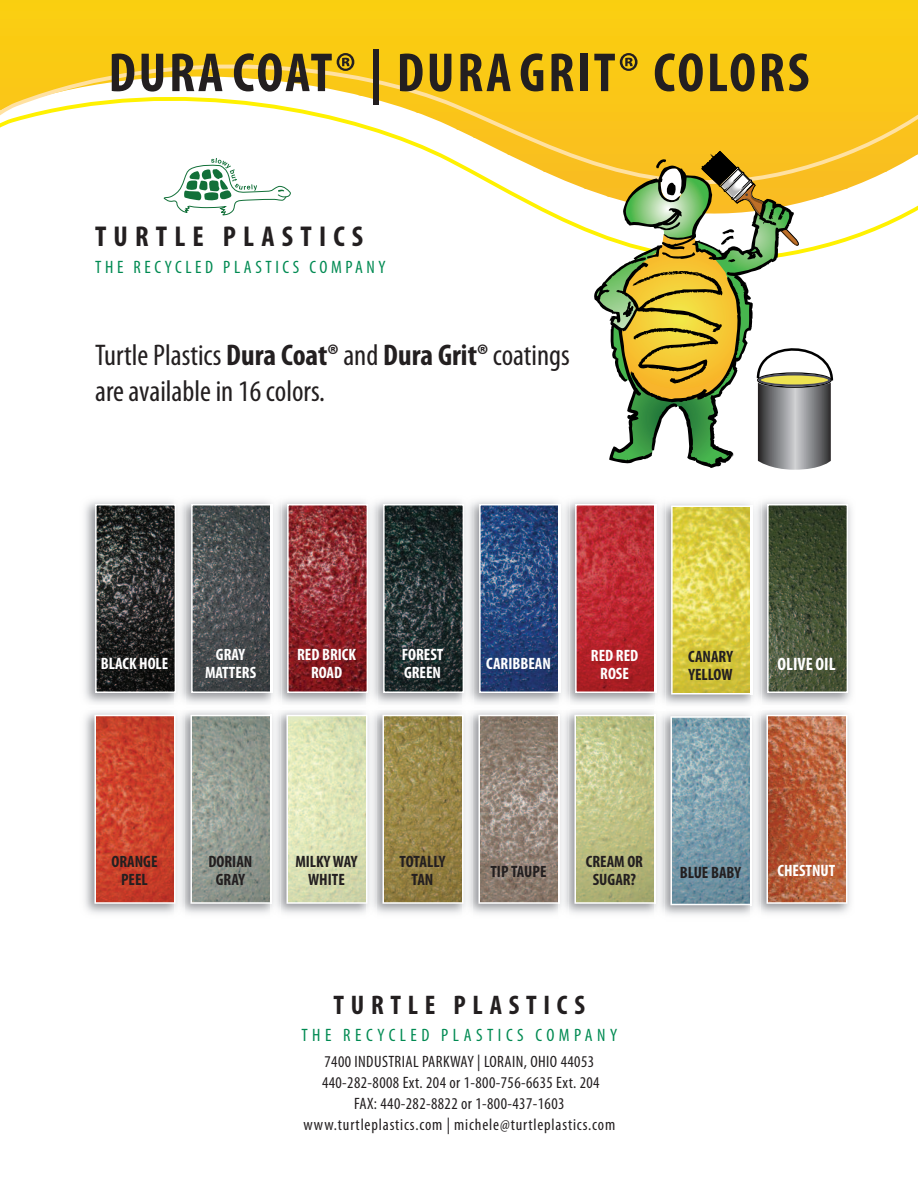
<style>
.page{position:relative;width:918px;height:1188px;background:#fff}
.page>*{position:absolute;margin:0;border:0;box-sizing:border-box;transform-origin:0 0}
.t1{font:700 condensed 55.5px "Myriad Pro";letter-spacing:.05em;color:#231f20}
.t2{font:condensed 30px/36px "Myriad Pro";color:#231f20}
.t3{font:700 condensed 28.8px "Myriad Pro";letter-spacing:.25em;color:#231f20}
.t4{font:700 condensed 27px "Myriad Pro";letter-spacing:.25em;color:#231f20}
.t5{font:condensed 18px "Myriad Pro";letter-spacing:.25em;color:#008a52}
.t6{font:condensed 18px "Myriad Pro";letter-spacing:.21em;color:#008a52}
.t7{font:700 condensed 18px "Myriad Pro";color:#fff}
.t8{font:condensed 16.5px/21px "Myriad Pro";letter-spacing:.025em;color:#231f20;text-align:center}
.t9{font:700 condensed 16.5px/18px "Myriad Pro";color:#231f20;text-align:center}
.t10{font:700 condensed 16.5px/18px "Myriad Pro";color:#fff;text-align:center}
.s1{font-weight:700}
</style>
<div class="page">
<img style="left:185px;top:500px;width:470px;height:204px">
<img style="left:194px;top:507px;width:75px;height:183px">
<div style="left:191px;top:504px;width:81px;height:189px;border:2px solid #fff"></div>
<svg style="left:0;top:0;width:918px;height:226px"></svg>
<img style="left:482px;top:507px;width:75px;height:183px">
<div style="left:479px;top:504px;width:81px;height:189px;border:2px solid #fff"></div>
<img style="left:386px;top:507px;width:75px;height:183px">
<div style="left:383px;top:504px;width:81px;height:189px;border:2px solid #fff"></div>
<img style="left:559px;top:504px;width:1px;height:189px">
<img style="left:578px;top:507px;width:75px;height:183px">
<div style="left:575px;top:504px;width:81px;height:189px;border:2px solid #fff"></div>
<img style="left:655px;top:502px;width:96px;height:203px">
<img style="left:655px;top:504px;width:1px;height:189px">
<img style="left:674px;top:509px;width:75px;height:182px">
<div style="left:671px;top:506px;width:81px;height:188px;border:2px solid #fff"></div>
<img style="left:84px;top:500px;width:101px;height:204px">
<img style="left:98px;top:507px;width:75px;height:183px">
<div style="left:95px;top:504px;width:81px;height:189px;border:2px solid #fff"></div>
<img style="left:271px;top:504px;width:1px;height:189px">
<img style="left:290px;top:507px;width:75px;height:183px">
<div style="left:287px;top:504px;width:81px;height:189px;border:2px solid #fff"></div>
<svg style="left:592px;top:151px;width:242px;height:319px"></svg>
<div style="left:757px;top:372px;width:75px;height:16px;border:1px solid #050504;border-radius:50%"></div>
<div style="left:760px;top:375px;width:69px;height:10px;background:#eee251;border-radius:50%"></div>
<div style="left:759px;top:374px;width:71px;height:12px;border:2px solid #474859;border-radius:50%"></div>
<svg style="left:163px;top:158px;width:128px;height:58px"></svg>
<img style="left:462px;top:711px;width:96px;height:203px">
<img style="left:481px;top:718px;width:76px;height:183px">
<div style="left:478px;top:715px;width:82px;height:189px;border:2px solid #fff"></div>
<img style="left:174px;top:711px;width:96px;height:203px">
<img style="left:193px;top:718px;width:76px;height:183px">
<div style="left:190px;top:715px;width:82px;height:189px;border:2px solid #fff"></div>
<img style="left:377px;top:711px;width:85px;height:203px">
<img style="left:385px;top:718px;width:76px;height:183px">
<div style="left:382px;top:715px;width:82px;height:189px;border:2px solid #fff"></div>
<img style="left:569px;top:711px;width:85px;height:203px">
<img style="left:558px;top:715px;width:2px;height:189px">
<img style="left:577px;top:718px;width:76px;height:183px">
<div style="left:574px;top:715px;width:82px;height:189px;border:2px solid #fff"></div>
<img style="left:665px;top:713px;width:85px;height:202px">
<img style="left:654px;top:715px;width:2px;height:189px">
<img style="left:673px;top:719px;width:76px;height:183px">
<div style="left:670px;top:716px;width:82px;height:189px;border:2px solid #fff"></div>
<img style="left:84px;top:711px;width:90px;height:203px">
<img style="left:97px;top:718px;width:76px;height:183px">
<div style="left:94px;top:715px;width:82px;height:189px;border:2px solid #fff"></div>
<img style="left:281px;top:711px;width:85px;height:203px">
<img style="left:270px;top:715px;width:2px;height:189px">
<img style="left:289px;top:718px;width:76px;height:183px">
<div style="left:286px;top:715px;width:82px;height:189px;border:2px solid #fff"></div>
<img style="left:761px;top:500px;width:91px;height:414px">
<img style="left:751px;top:506px;width:1px;height:188px">
<img style="left:770px;top:507px;width:75px;height:183px">
<div style="left:767px;top:504px;width:81px;height:189px;border:2px solid #fff"></div>
<img style="left:750px;top:716px;width:2px;height:189px">
<img style="left:762px;top:705px;width:90px;height:4px">
<img style="left:769px;top:718px;width:76px;height:183px">
<div style="left:766px;top:715px;width:82px;height:189px;border:2px solid #fff"></div>
<h1 class="t1" style="left:109px;top:53px;width:702px">DURA COAT® | DURAGRIT® COLORS</h1>
<h3 class="t3" style="left:95px;top:226px;width:270px">TURTLE PLASTICS</h3>
<p class="t6" style="left:95px;top:261px;width:292px">THE RECYCLED PLASTICS COMPANY</p>
<h2 class="t2" style="left:95px;top:340px;width:476px">Turtle Plastics <span class="s1">Dura Coat®</span> and <span class="s1">Dura Grit®</span> coatings are available in 16 colors.</h2>
<p class="t10" style="left:101px;top:656px;width:69px">BLACK HOLE</p>
<p class="t10" style="left:205px;top:647px;width:53px">GRAY<br>MATTERS</p>
<p class="t10" style="left:297px;top:647px;width:60px">RED BRICK<br>ROAD</p>
<p class="t10" style="left:402px;top:647px;width:43px;text-align:left">FOREST<br>GREEN</p>
<p class="t10" style="left:486px;top:656px;width:66px">CARIBBEAN</p>
<p class="t10" style="left:591px;top:647px;width:49px">RED RED<br>ROSE</p>
<p class="t9" style="left:688px;top:649px;width:46px;text-align:left">CANARY<br>YELLOW</p>
<p class="t7" style="left:778px;top:658px;width:60px">OLIVE OIL</p>
<p class="t9" style="left:111px;top:854px;width:48px">ORANGE<br>PEEL</p>
<p class="t9" style="left:209px;top:854px;width:45px">DORIAN<br>GRAY</p>
<p class="t9" style="left:295px;top:854px;width:64px">MILKYWAY<br>WHITE</p>
<p class="t9" style="left:400px;top:854px;width:47px">TOTALLY<br>TAN</p>
<p class="t9" style="left:490px;top:863px;width:58px">TIP TAUPE</p>
<p class="t9" style="left:586px;top:854px;width:59px">CREAM OR<br>SUGAR?</p>
<p class="t9" style="left:680px;top:864px;width:63px">BLUE BABY</p>
<p class="t10" style="left:778px;top:863px;width:59px">CHESTNUT</p>
<h3 class="t4" style="left:334px;top:995px;width:253px">TURTLE PLASTICS</h3>
<p class="t5" style="left:301px;top:1029px;width:317px">THE RECYCLED PLASTICS COMPANY</p>
<p class="t8" style="left:303px;top:1052px;width:313px">7400 INDUSTRIAL PARKWAY | LORAIN, OHIO 44053<br>440-282-8008 Ext. 204 or 1-800-756-6635 Ext. 204<br>FAX: 440-282-8822 or 1-800-437-1603 www.turtleplastics.com | michele@turtleplastics.com</p>
</div>
